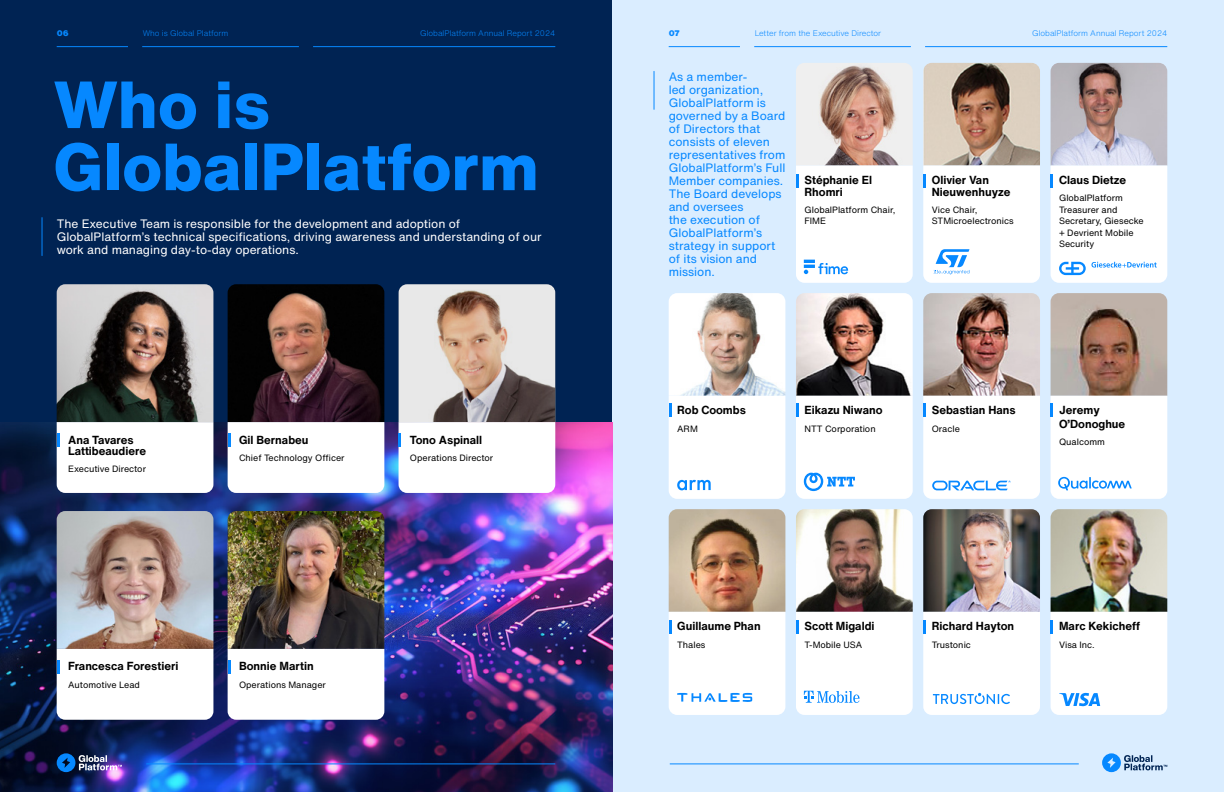
<style>
.page{position:relative;width:1224px;height:792px;background:#fff}
.page>*{position:absolute;margin:0;border:0;box-sizing:border-box;transform-origin:0 0}
.t1{font:800 65.4px/62.1px "Helvetica Now Text";color:#0688ff}
.t2{font:12px/13px "Helvetica Now Text";color:#0688ff}
.t3{font:12px/13px "Helvetica Now Text";color:#fff}
.t4{font:700 11.5px/11.5px "Helvetica Now Text";color:#000}
.t5{font:9px/11.5px "Helvetica Now Text";color:#000}
.t6{font:300 8px "Helvetica Now Text";color:#0688ff}
.t7{font:900 8px "Helvetica Now Text";color:#0688ff}
</style>
<div class="page">
<div style="left:612px;top:0;width:612px;height:792px;background:#daedff"></div>
<div style="left:0;top:0;width:612px;height:792px;background:#002353"></div>
<img style="left:0;top:422px;width:613px;height:370px">
<hr style="left:654px;top:71px;width:1px;height:38px;background:#0688ff">
<img style="left:796px;top:63px;width:117px;height:103px">
<img style="left:669px;top:293px;width:116px;height:103px">
<img style="left:669px;top:509px;width:116px;height:103px">
<img style="left:923px;top:63px;width:117px;height:103px">
<img style="left:796px;top:293px;width:117px;height:103px">
<img style="left:796px;top:509px;width:117px;height:103px">
<img style="left:1051px;top:63px;width:116px;height:103px">
<img style="left:923px;top:293px;width:117px;height:103px">
<img style="left:1051px;top:293px;width:116px;height:103px">
<img style="left:923px;top:509px;width:117px;height:103px">
<img style="left:1051px;top:509px;width:116px;height:103px">
<img style="left:57px;top:284px;width:156px;height:138px">
<img style="left:57px;top:511px;width:156px;height:138px">
<div style="left:57px;top:422px;width:156px;height:71px;background:#fff"></div>
<div style="left:57px;top:649px;width:156px;height:71px;background:#fff"></div>
<div style="left:669px;top:612px;width:116px;height:103px;background:#fff"></div>
<div style="left:796px;top:612px;width:117px;height:103px;background:#fff"></div>
<div style="left:923px;top:612px;width:117px;height:103px;background:#fff"></div>
<div style="left:923px;top:166px;width:117px;height:117px;background:#fff"></div>
<div style="left:796px;top:166px;width:117px;height:117px;background:#fff"></div>
<div style="left:669px;top:396px;width:116px;height:103px;background:#fff"></div>
<svg style="left:399px;top:284px;width:156px;height:209px;background:#d6ceca"></svg>
<hr style="left:57px;top:433px;width:3px;height:14px;background:#0688ff">
<hr style="left:57px;top:660px;width:3px;height:14px;background:#0688ff">
<hr style="left:669px;top:620px;width:3px;height:14px;background:#0688ff">
<div style="left:796px;top:396px;width:117px;height:103px;background:#fff"></div>
<hr style="left:796px;top:620px;width:3px;height:14px;background:#0688ff">
<hr style="left:796px;top:174px;width:3px;height:14px;background:#0688ff">
<svg style="left:923px;top:396px;width:117px;height:103px;background:#f7fbff"></svg>
<hr style="left:923px;top:620px;width:3px;height:14px;background:#0688ff">
<hr style="left:923px;top:174px;width:3px;height:14px;background:#0688ff">
<div style="left:1051px;top:396px;width:116px;height:103px;background:#fff"></div>
<div style="left:1051px;top:612px;width:116px;height:103px;background:#fff"></div>
<hr style="left:42px;top:218px;width:1px;height:38px;background:#0688ff">
<img style="left:228px;top:284px;width:156px;height:138px">
<img style="left:228px;top:511px;width:156px;height:138px">
<div style="left:228px;top:422px;width:156px;height:71px;background:#fff"></div>
<div style="left:228px;top:649px;width:156px;height:71px;background:#fff"></div>
<div style="left:1051px;top:166px;width:116px;height:117px;background:#fff"></div>
<hr style="left:669px;top:46px;width:71px;height:1px;background:#0688ff">
<hr style="left:754px;top:46px;width:157px;height:1px;background:#0688ff">
<hr style="left:925px;top:46px;width:242px;height:1px;background:#0688ff">
<svg style="left:1102px;top:753px;width:65px;height:19px"></svg>
<hr style="left:670px;top:764px;width:409px;height:1px;background:#0688ff">
<hr style="left:57px;top:46px;width:71px;height:1px;background:#0688ff">
<hr style="left:142px;top:46px;width:157px;height:1px;background:#0688ff">
<hr style="left:313px;top:46px;width:242px;height:1px;background:#0688ff">
<svg style="left:57px;top:753px;width:65px;height:19px"></svg>
<hr style="left:146px;top:764px;width:409px;height:1px;background:#0688ff">
<p class="t7" style="left:57px;top:27px;width:14px">06</p>
<p class="t6" style="left:143px;top:27px;width:87px">Who is Global Platform</p>
<p class="t6" style="left:420px;top:27px;width:137px">GlobalPlatform Annual Report 2024</p>
<p class="t7" style="left:669px;top:27px;width:13px">07</p>
<p class="t6" style="left:755px;top:27px;width:128px">Letter from the Executive Director</p>
<p class="t6" style="left:1032px;top:27px;width:137px">GlobalPlatform Annual Report 2024</p>
<h1 class="t1" style="left:53px;top:72px;width:487px">Who is<br>GlobalPlatform</h1>
<h2 class="t3" style="left:57px;top:217px;width:486px">The Executive Team is responsible for the development and adoption of<br>GlobalPlatform’s technical specifications, driving awareness and understanding of our work and managing day-to-day operations.</h2>
<p class="t4" style="left:68px;top:433px;width:80px">Ana Tavares<br>Lattibeaudiere</p>
<p class="t5" style="left:68px;top:463px;width:79px">Executive Director</p>
<p class="t4" style="left:239px;top:433px;width:71px">Gil Bernabeu</p>
<p class="t5" style="left:239px;top:452px;width:107px">Chief Technology Officer</p>
<p class="t4" style="left:410px;top:433px;width:74px">Tono Aspinall</p>
<p class="t5" style="left:410px;top:452px;width:85px">Operations Director</p>
<p class="t4" style="left:68px;top:660px;width:112px">Francesca Forestieri</p>
<p class="t5" style="left:68px;top:678px;width:73px">Automotive Lead</p>
<p class="t4" style="left:239px;top:660px;width:76px">Bonnie Martin</p>
<p class="t5" style="left:239px;top:678px;width:88px">Operations Manager</p>
<p class="t2" style="left:669px;top:70px;width:118px">As a member-<br>led organization,<br>GlobalPlatform is governed by a Board of Directors that consists of eleven representatives from<br>GlobalPlatform’s Full<br>Member companies.<br>The Board develops and oversees<br>the execution of<br>GlobalPlatform’s strategy in support of its vision and mission.</p>
<p class="t4" style="left:804px;top:174px;width:69px">Stéphanie El<br>Rhomri</p>
<p class="t5" style="left:804px;top:204px;width:93px">GlobalPlatform Chair,<br>FIME</p>
<p class="t4" style="left:932px;top:174px;width:80px">Olivier Van<br>Nieuwenhuyze</p>
<p class="t5" style="left:932px;top:204px;width:84px">Vice Chair,<br>STMicroelectronics</p>
<p class="t4" style="left:1059px;top:174px;width:68px">Claus Dietze</p>
<p class="t5" style="left:1059px;top:192px;width:86px">GlobalPlatform<br>Treasurer and<br>Secretary, Giesecke + Devrient Mobile<br>Security</p>
<p class="t4" style="left:677px;top:404px;width:70px">Rob Coombs</p>
<p class="t5" style="left:677px;top:422px;width:22px">ARM</p>
<p class="t4" style="left:804px;top:404px;width:80px">Eikazu Niwano</p>
<p class="t5" style="left:804px;top:422px;width:73px">NTT Corporation</p>
<p class="t4" style="left:932px;top:404px;width:85px">Sebastian Hans</p>
<p class="t5" style="left:932px;top:422px;width:30px">Oracle</p>
<p class="t4" style="left:1059px;top:403px;width:68px;line-height:13.2px">Jeremy<br>O’Donoghue</p>
<p class="t5" style="left:1059px;top:436px;width:47px">Qualcomm</p>
<p class="t4" style="left:677px;top:620px;width:85px">Guillaume Phan</p>
<p class="t5" style="left:677px;top:638px;width:30px">Thales</p>
<p class="t4" style="left:804px;top:620px;width:72px">Scott Migaldi</p>
<p class="t5" style="left:804px;top:638px;width:59px">T-Mobile USA</p>
<p class="t4" style="left:932px;top:620px;width:84px">Richard Hayton</p>
<p class="t5" style="left:932px;top:638px;width:41px">Trustonic</p>
<p class="t4" style="left:1059px;top:620px;width:82px">Marc Kekicheff</p>
<p class="t5" style="left:1059px;top:638px;width:37px">Visa Inc.</p>
</div>
